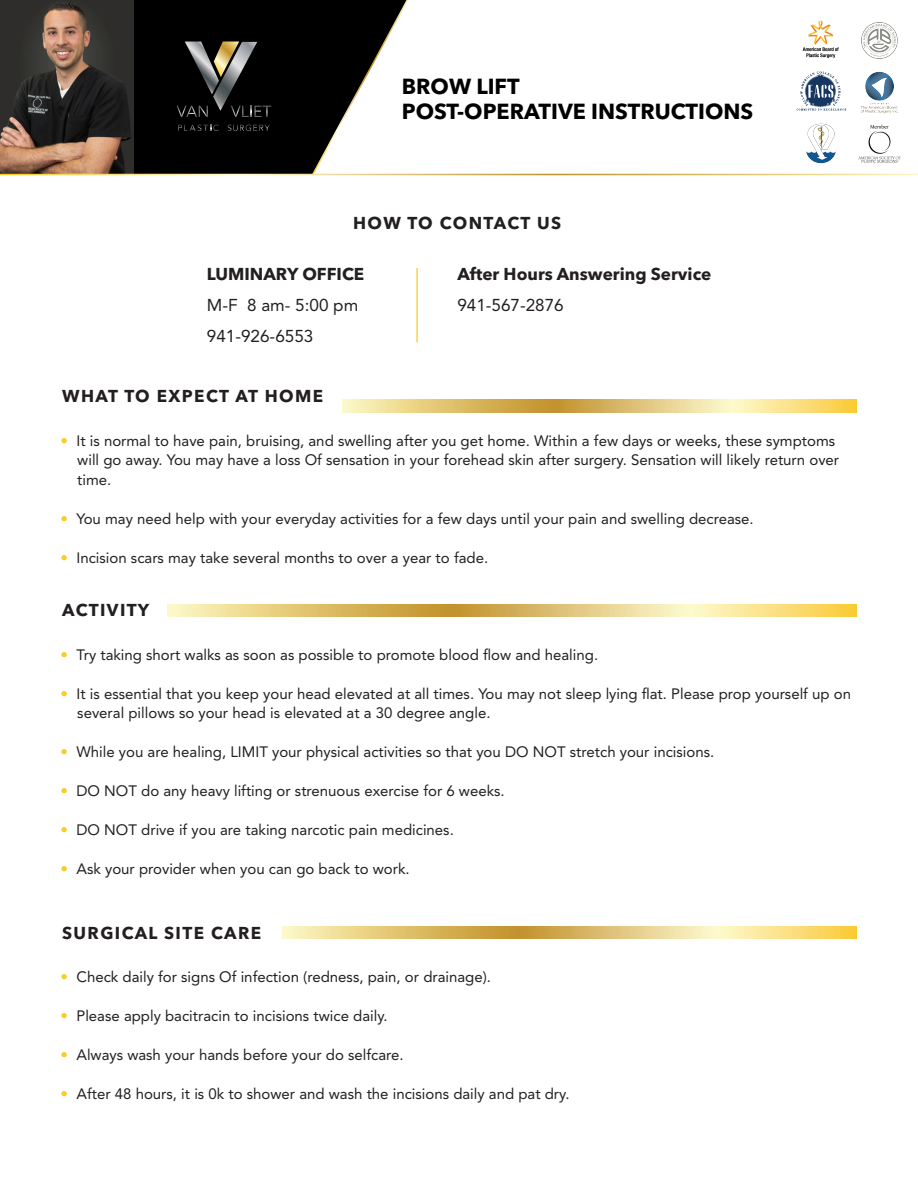
<style>
.page{position:relative;width:918px;height:1188px;background:#fff}
.page>*{position:absolute;margin:0;border:0;box-sizing:border-box;transform-origin:0 0}
.t1{font:700 21.6px/24.6px "Avenir Next LT Pro";color:#000}
.t2{font:700 17.1px "Avenir Next LT Pro";letter-spacing:.08em;color:#231f20}
.t3{font:700 17.1px "Avenir Next LT Pro";color:#231f20}
.t4{font:17.1px/31.5px "Avenir LT Std";color:#231f20}
.t5{font:700 17.1px "Avenir Next LT Pro";letter-spacing:.075em;color:#231f20}
.t6{font:15px/19.5px "Avenir LT Std";color:#231f20}
.s1{color:#facb27}
</style>
<div class="page">
<div style="left:134px;top:0;width:177px;height:174px;background:#000"></div>
<svg style="left:177px;top:42px;width:94px;height:75px;background:#35342f"></svg>
<svg style="left:178px;top:125px;width:41px;height:6px"></svg>
<svg style="left:228px;top:125px;width:42px;height:6px"></svg>
<img style="left:0;top:0;width:134px;height:174px">
<img style="left:802px;top:20px;width:37px;height:38px">
<img style="left:861px;top:22px;width:37px;height:36px">
<img style="left:796px;top:71px;width:48px;height:40px">
<img style="left:844px;top:71px;width:55px;height:43px">
<img style="left:806px;top:124px;width:30px;height:40px">
<svg style="left:311px;top:0;width:98px;height:176px"></svg>
<hr style="left:0;top:174px;width:918px;height:1px;background:#fff">
<img style="left:858px;top:124px;width:43px;height:39px">
<svg style="left:343px;top:400px;width:513px;height:12px;background:#e6cb7a"></svg>
<svg style="left:282px;top:927px;width:574px;height:12px;background:#e6cb7a"></svg>
<svg style="left:168px;top:604px;width:688px;height:12px;background:#e6cb7a"></svg>
<h1 class="t1" style="left:402px;top:74px;width:353px">BROW LIFT<br>POST-OPERATIVE INSTRUCTIONS</h1>
<p class="t5" style="left:353px;top:213px;width:210px">HOW TO CONTACT US</p>
<p class="t3" style="left:207px;top:263px;width:159px">LUMINARY OFFICE</p>
<p class="t4" style="left:207px;top:289px;width:153px">M-F 8 am- 5:00 pm<br>941-926-6553</p>
<p class="t3" style="left:457px;top:263px;width:256px">After Hours Answering Service</p>
<p class="t4" style="left:457px;top:290px;width:108px">941-567-2876</p>
<p class="t2" style="left:62px;top:386px;width:263px">WHAT TO EXPECT AT HOME</p>
<p class="t6" style="left:77px;top:431px;width:763px;text-indent:-17px"><span class="s1">•</span> It is normal to have pain, bruising, and swelling after you get home. Within a few days or weeks, these symptoms will go away. You may have a loss Of sensation in your forehead skin after surgery. Sensation will likely return over time.</p>
<p class="t6" style="left:61px;top:509px;width:695px"><span class="s1">•</span> You may need help with your everyday activities for a few days until your pain and swelling decrease.</p>
<p class="t6" style="left:61px;top:548px;width:429px"><span class="s1">•</span> Incision scars may take several months to over a year to fade.</p>
<p class="t2" style="left:62px;top:600px;width:89px">ACTIVITY</p>
<p class="t6" style="left:61px;top:645px;width:539px"><span class="s1">•</span> Try taking short walks as soon as possible to promote blood flow and healing.</p>
<p class="t6" style="left:77px;top:684px;width:775px;text-indent:-17px"><span class="s1">•</span> It is essential that you keep your head elevated at all times. You may not sleep lying flat. Please prop yourself up on several pillows so your head is elevated at a 30 degree angle.</p>
<p class="t6" style="left:61px;top:742px;width:655px"><span class="s1">•</span> While you are healing, LIMIT your physical activities so that you DO NOT stretch your incisions.</p>
<p class="t6" style="left:61px;top:781px;width:446px"><span class="s1">•</span> DO NOT do any heavy lifting or strenuous exercise for 6 weeks.</p>
<p class="t6" style="left:61px;top:820px;width:395px"><span class="s1">•</span> DO NOT drive if you are taking narcotic pain medicines.</p>
<p class="t6" style="left:61px;top:859px;width:351px"><span class="s1">•</span> Ask your provider when you can go back to work.</p>
<p class="t2" style="left:62px;top:923px;width:200px">SURGICAL SITE CARE</p>
<p class="t6" style="left:61px;top:967px;width:432px"><span class="s1">•</span> Check daily for signs Of infection (redness, pain, or drainage).</p>
<p class="t6" style="left:61px;top:1006px;width:329px"><span class="s1">•</span> Please apply bacitracin to incisions twice daily.</p>
<p class="t6" style="left:61px;top:1045px;width:345px"><span class="s1">•</span> Always wash your hands before your do selfcare.</p>
<p class="t6" style="left:61px;top:1084px;width:510px"><span class="s1">•</span> After 48 hours, it is 0k to shower and wash the incisions daily and pat dry.</p>
</div>
